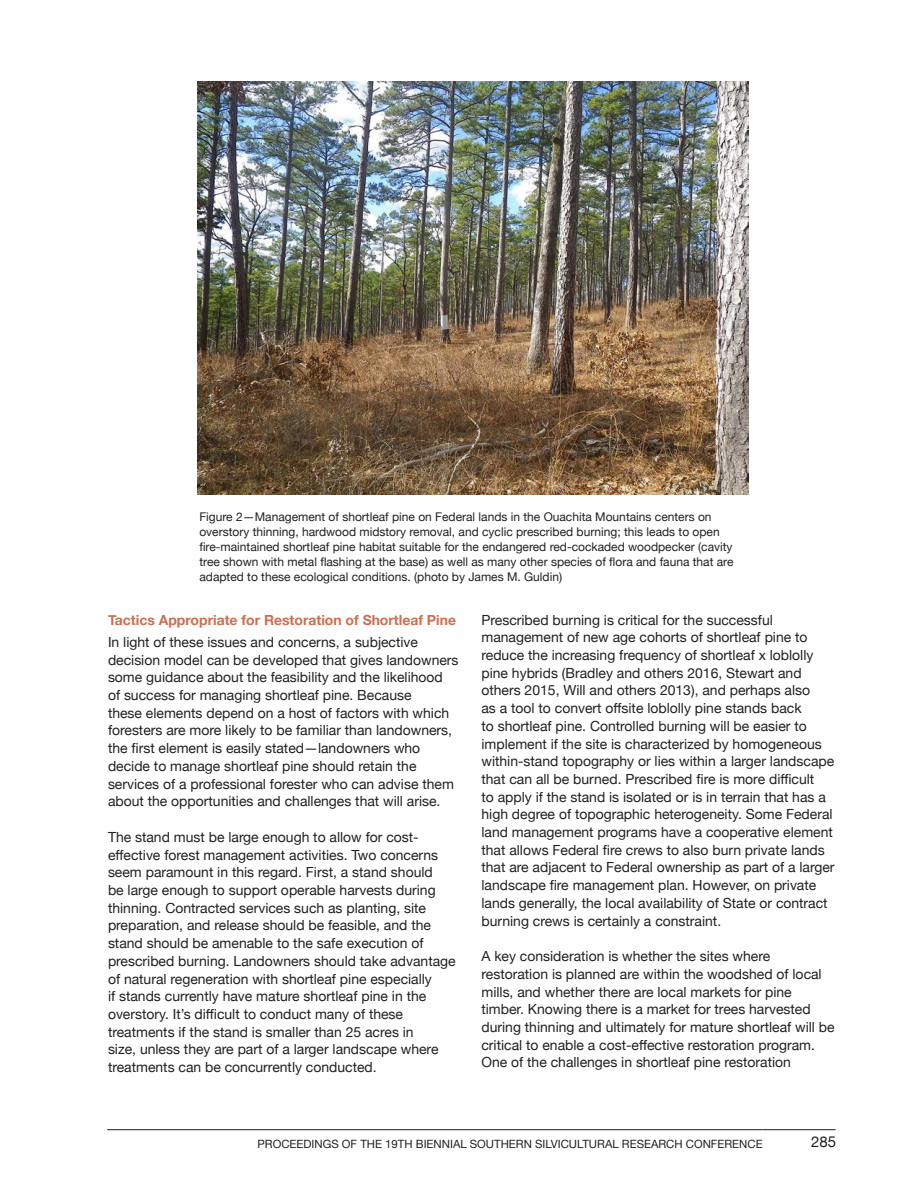
<style>
.page{position:relative;width:918px;height:1188px;background:#fff}
.page>*{position:absolute;margin:0;border:0;box-sizing:border-box;transform-origin:0 0}
.t1{font:15px "Helvetica Neue";color:#231f20}
.main_body_text_space{font:13.95px/17.7px "Helvetica Neue";color:#231f20}
.bold_head_u_l{font:700 13.95px "Helvetica Neue";color:#cc6e51}
.caption_text{font:12px/15px "Helvetica Neue";color:#231f20}
.t2{font:11.4px "Helvetica Neue";color:#231f20}
.s1{font-style:inherit}
</style>
<div class="page">
<hr style="left:107px;top:1129px;width:656px;height:1px;background:#231f20">
<hr style="left:763px;top:1129px;width:73px;height:1px;background:#231f20">
<img style="left:197px;top:81px;width:551px;height:413px">
<p class="caption_text" style="left:199px;top:510px;width:536px">Figure 2—Management of shortleaf pine on Federal lands in the Ouachita Mountains centers on overstory thinning, hardwood midstory removal, and cyclic prescribed burning; this leads to open fire-maintained shortleaf pine habitat suitable for the endangered red-cockaded woodpecker (cavity tree shown with metal flashing at the base) as well as many other species of flora and fauna that are adapted to these ecological conditions. (photo by James M. Guldin)</p>
<p class="bold_head_u_l" style="left:108px;top:609px;width:350px">Tactics Appropriate for Restoration of Shortleaf Pine</p>
<p class="main_body_text_space" style="left:108px;top:634px;width:352px">In light of these issues and concerns, a subjective decision model can be developed that gives landowners some guidance about the feasibility and the likelihood<br>of success for managing shortleaf pine. Because<br>these elements depend on a host of factors with which foresters are more likely to be familiar than landowners, the first element is easily stated—landowners who decide to manage shortleaf pine should retain the services of a professional forester who can advise them about the opportunities and challenges that will arise.</p>
<p class="main_body_text_space" style="left:108px;top:829px;width:349px">The stand must be large enough to allow for cost&shy;effective forest management activities. Two concerns seem paramount in this regard. First, a stand should<br>be large enough to support operable harvests during thinning. Contracted services such as planting, site preparation, and release should be feasible, and the stand should be amenable to the safe execution of prescribed burning. Landowners should take advantage of natural regeneration with shortleaf pine especially<br>if stands currently have mature shortleaf pine in the overstory. It’s difficult to conduct many of these treatments if the stand is smaller than 25 acres in<br>size, unless they are part of a larger landscape where treatments can be concurrently conducted.</p>
<p class="main_body_text_space" style="left:481px;top:612px;width:355px">Prescribed burning is critical for the successful management of new age cohorts of shortleaf pine to reduce the increasing frequency of shortleaf x loblolly pine hybrids (Bradley and others 2016, Stewart and others 2015, Will and others 2013), and perhaps also<br>as a tool to convert offsite loblolly pine stands back<br>to shortleaf pine. Controlled burning will be easier to implement if the site is characterized by homogeneous within-stand topography or lies within a larger landscape that can all be burned. Prescribed fire is more difficult<br>to apply if the stand is isolated or is in terrain that has a high degree of topographic heterogeneity. Some Federal land management programs have a cooperative element that allows Federal fire crews to also burn private lands that are adjacent to Federal ownership as part of a larger landscape fire management plan. However, on private lands generally, the local availability of State or contract burning crews is certainly a constraint.</p>
<p class="main_body_text_space" style="left:481px;top:948px;width:355px">A key consideration is whether the sites where restoration is planned are within the woodshed of local mills, and whether there are local markets for pine timber. Knowing there is a market for trees harvested during thinning and ultimately for mature shortleaf will be critical to enable a cost-effective restoration program.<br>One of the challenges in shortleaf pine restoration</p>
<p class="t2" style="left:258px;top:1135px;width:507px">PROCEEDINGS OF THE 19<span class="s1">TH</span> BIENNIAL SOUTHERN SILVICULTURAL RESEARCH CONFERENCE</p>
<p class="t1" style="left:811px;top:1131px;width:27px">285</p>
</div>
